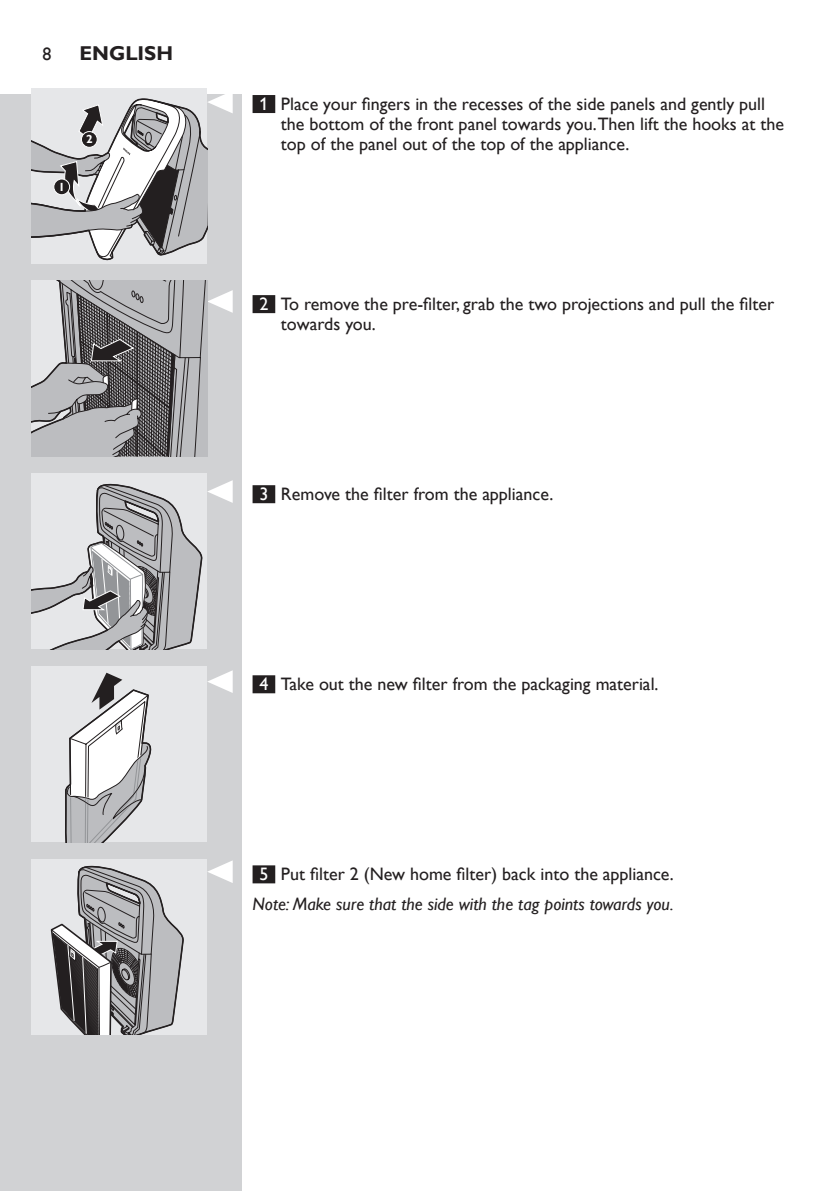
<style>
.page{position:relative;width:840px;height:1191px;background:#fff}
.page>*{position:absolute;margin:0;border:0;box-sizing:border-box;transform-origin:0 0}
.t1{font:700 20px "Gill Sans Alt One WGL";color:#231f20}
.t2{font:18px/20px "Gill Sans Alt One WGL";color:#231f20}
.t3{font:italic 18px/30px "Gill Sans Alt One WGL";color:#231f20;text-align:center}
.t4{font:700 12px "Gill Sans";color:#fff}
.s1{color:#fff}
.s2{font-style:normal;color:#fff}
.s3{font-style:normal}
</style>
<div class="page">
<div style="left:0;top:95px;width:241px;height:1096px;background:#d1d2d4"></div>
<div style="left:252px;top:95px;width:23px;height:18px;background:#231f20"></div>
<div style="left:252px;top:295px;width:23px;height:18px;background:#231f20"></div>
<div style="left:252px;top:485px;width:23px;height:18px;background:#231f20"></div>
<div style="left:252px;top:675px;width:23px;height:18px;background:#231f20"></div>
<div style="left:252px;top:865px;width:23px;height:18px;background:#231f20"></div>
<div style="left:31px;top:88px;width:176px;height:175px;background:#e6e7e9"></div>
<svg style="left:31px;top:94px;width:201px;height:167px"></svg>
<div style="left:54px;top:179px;width:16px;height:16px;background:#231f20;border-radius:50%"></div>
<div style="left:53px;top:179px;width:17px;height:16px;border:1px solid #fff;border-radius:50%"></div>
<div style="left:81px;top:132px;width:16px;height:15px;background:#231f20;border-radius:50%"></div>
<div style="left:81px;top:131px;width:17px;height:17px;border:1px solid #fff;border-radius:50%"></div>
<svg style="left:31px;top:280px;width:201px;height:176px;background:#9f9ea1"></svg>
<svg style="left:31px;top:473px;width:201px;height:176px;background:#c2c2c5"></svg>
<svg style="left:207px;top:671px;width:25px;height:22px"></svg>
<div style="left:31px;top:666px;width:176px;height:176px;background:#e6e7e9"></div>
<svg style="left:65px;top:672px;width:87px;height:170px"></svg>
<svg style="left:207px;top:861px;width:25px;height:22px"></svg>
<div style="left:31px;top:859px;width:176px;height:175px;background:#e6e7e9"></div>
<svg style="left:50px;top:865px;width:133px;height:169px"></svg>
<p class="t2" style="left:43px;top:44px;width:10px">8</p>
<p class="t1" style="left:79px;top:40px;width:95px">English</p>
<p class="t4" style="left:58px;top:179px;width:8px">1</p>
<p class="t4" style="left:86px;top:132px;width:8px">2</p>
<p class="t2" style="left:281px;top:94px;width:504px;text-indent:-22px"><span class="s1">1</span> Place your fingers in the recesses of the side panels and gently pull the bottom of the front panel towards you.Then lift the hooks at the top of the panel out of the top of the appliance.</p>
<p class="t2" style="left:281px;top:294px;width:494px;text-indent:-22px"><span class="s1">2</span> To remove the pre-filter, grab the two projections and pull the filter towards you.</p>
<p class="t2" style="left:259px;top:484px;width:295px"><span class="s1">3</span> Remove the filter from the appliance.</p>
<p class="t2" style="left:259px;top:674px;width:400px"><span class="s1">4</span> Take out the new filter from the packaging material.</p>
<p class="t3" style="left:252px;top:859px;width:422px"><span class="s2">5</span> <span class="s3">Put filter 2 (New home filter) back into the appliance.<br></span>Note: Make sure that the side with the tag points towards you.</p>
</div>
